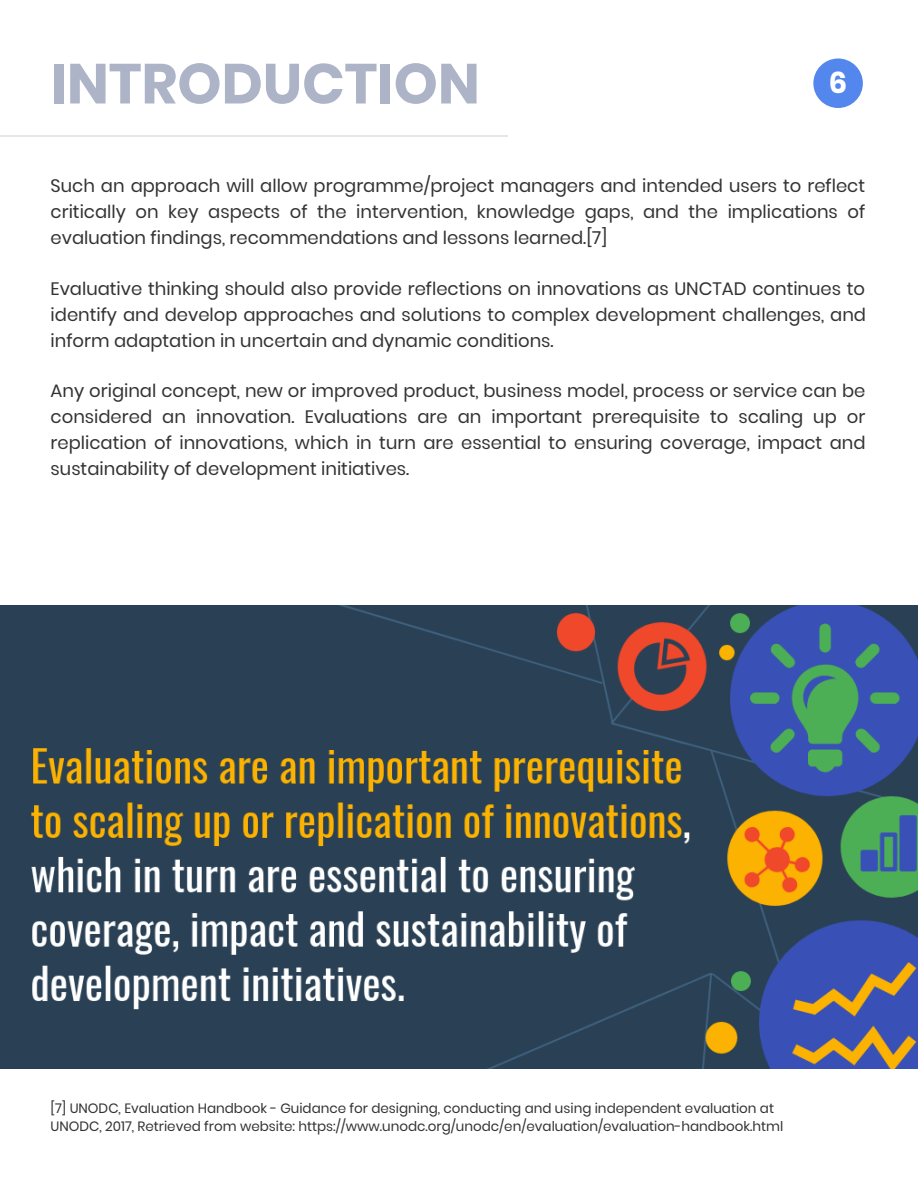
<style>
.page{position:relative;width:918px;height:1188px;background:#fff}
.page>*{position:absolute;margin:0;border:0;box-sizing:border-box;transform-origin:0 0}
.t1{font:700 56.25px "Poppins";color:#adb4c7}
.t2{font:700 29.25px "Poppins";color:#fff}
.t3{font:18px/25.8px "Poppins";color:#333;text-align:justify}
.t4{font:13.5px/18px "Poppins";color:#333}
</style>
<div class="page">
<div style="left:813px;top:58px;width:50px;height:50px;background:#5387ed;border-radius:50%"></div>
<hr style="left:0;top:135px;width:507px;height:1px;background:#e9e4e8">
<img style="left:0;top:605px;width:918px;height:464px">
<h1 class="t1" style="left:51px;top:51px;width:431px">INTRODUCTION</h1>
<h2 class="t2" style="left:829px;top:66px;width:20px">6</h2>
<p class="t3" style="left:51px;top:173px;width:816px">Such an approach will allow programme/project managers and intended users to reflect critically on key aspects of the intervention, knowledge gaps, and the implications of evaluation findings, recommendations and lessons learned.[7]</p>
<p class="t3" style="left:51px;top:276px;width:817px">Evaluative thinking should also provide reflections on innovations as UNCTAD continues to identify and develop approaches and solutions to complex development challenges, and inform adaptation in uncertain and dynamic conditions.</p>
<p class="t3" style="left:51px;top:378px;width:817px">Any original concept, new or improved product, business model, process or service can be considered an innovation. Evaluations are an important prerequisite to scaling up or replication of innovations, which in turn are essential to ensuring coverage, impact and sustainability of development initiatives.</p>
<p class="t4" style="left:51px;top:1099px;width:734px">[7] UNODC, Evaluation Handbook - Guidance for designing, conducting and using independent evaluation at<br>UNODC, 2017, Retrieved from website: https://www.unodc.org/unodc/en/evaluation/evaluation-handbook.html</p>
</div>
